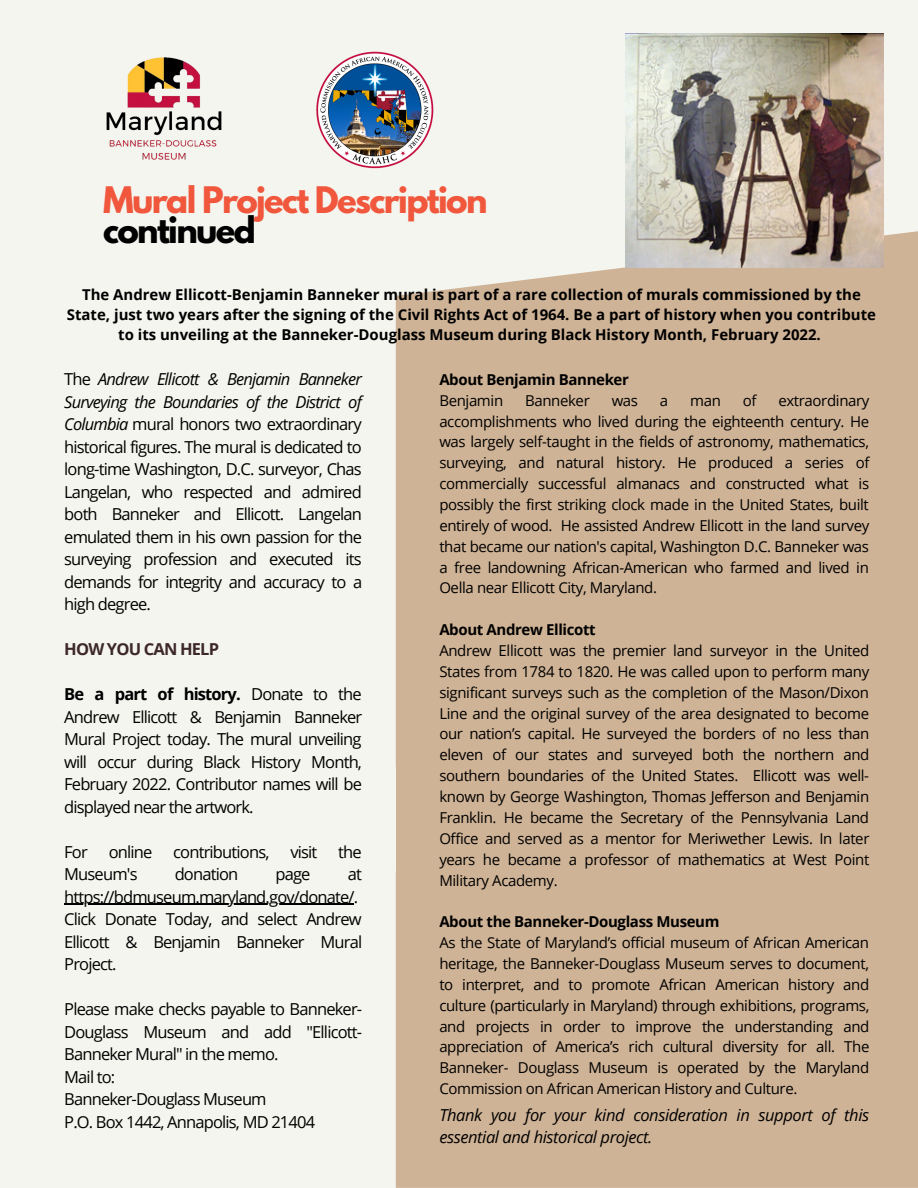
<style>
.page{position:relative;width:918px;height:1188px;background:#f5f5ef}
.page>*{position:absolute;margin:0;border:0;box-sizing:border-box;transform-origin:0 0}
.t1{font:700 32.4px "League Spartan";letter-spacing:-.05em;color:#f0573c}
.t2{font:700 32.4px "League Spartan";letter-spacing:-.05em;color:#000}
.t3{font:16.5px/22.5px "Open Sans";letter-spacing:-.05em;color:#000;text-align:justify}
.t4{font:italic 16.5px/22.5px "Open Sans";letter-spacing:-.025em;color:#000}
.t5{font:700 16.5px "Open Sans";letter-spacing:-.05em;color:#3d2828}
.t6{font:15px/20.9px "Open Sans";letter-spacing:-.025em;color:#000;text-align:justify}
.t7{font:700 15px/20.2px "Open Sans";color:#000;text-align:center}
.t8{font:700 15px "Open Sans";letter-spacing:-.025em;color:#000}
.s1{font-style:italic}
.s2{font-weight:700}
</style>
<div class="page">
<svg style="left:396px;top:231px;width:522px;height:200px;background:#d3bba1"></svg>
<div style="left:396px;top:936px;width:522px;height:252px;background:#cfb396"></div>
<img style="left:625px;top:33px;width:259px;height:234px">
<img style="left:106px;top:57px;width:116px;height:103px">
<img style="left:316px;top:51px;width:117px;height:117px">
<div style="left:396px;top:431px;width:522px;height:505px;background:#cfb396"></div>
<hr style="left:64px;top:904px;width:290px;height:1px;background:#000">
<p class="t1" style="left:103px;top:184px;width:386px">Mural Project Description</p>
<p class="t2" style="left:103px;top:214px;width:154px">continued</p>
<p class="t7" style="left:67px;top:284px;width:811px">The Andrew Ellicott-Benjamin Banneker mural is part of a rare collection of murals commissioned by the<br>State, just two years after the signing of the Civil Rights Act of 1964. Be a part of history when you contribute to its unveiling at the Banneker-Douglass Museum during Black History Month, February 2022.</p>
<p class="t3" style="left:64px;top:368px;width:300px">The <span class="s1">Andrew Ellicott &amp; Benjamin Banneker Surveying the Boundaries of the District of Columbia</span> mural honors two extraordinary historical figures. The mural is dedicated to long-time Washington, D.C. surveyor, Chas Langelan, who respected and admired both Banneker and Ellicott. Langelan emulated them in his own passion for the surveying profession and executed its demands for integrity and accuracy to a high degree.</p>
<p class="t5" style="left:64px;top:638px;width:156px">HOW YOU CAN HELP</p>
<p class="t3" style="left:64px;top:683px;width:300px"><span class="s2">Be a part of history.</span> Donate to the Andrew Ellicott &amp; Benjamin Banneker Mural Project today. The mural unveiling will occur during Black History Month, February 2022. Contributor names will be displayed near the artwork.</p>
<p class="t3" style="left:64px;top:840px;width:25px">For</p>
<p class="t3" style="left:109px;top:840px;width:45px">online</p>
<p class="t3" style="left:173px;top:840px;width:98px">contributions,</p>
<p class="t3" style="left:290px;top:840px;width:28px">visit</p>
<p class="t3" style="left:338px;top:840px;width:25px">the</p>
<p class="t3" style="left:64px;top:863px;width:75px">Museum's</p>
<p class="t3" style="left:175px;top:863px;width:65px">donation</p>
<p class="t3" style="left:275px;top:863px;width:37px">page</p>
<p class="t8" style="left:439px;top:369px;width:191px">About Benjamin Banneker</p>
<p class="t6" style="left:439px;top:389px;width:65px">Benjamin</p>
<p class="t6" style="left:525px;top:389px;width:66px">Banneker</p>
<p class="t6" style="left:612px;top:389px;width:28px">was</p>
<p class="t6" style="left:660px;top:389px;width:10px">a</p>
<p class="t6" style="left:690px;top:389px;width:32px">man</p>
<p class="t6" style="left:743px;top:389px;width:15px">of</p>
<p class="t6" style="left:439px;top:389px;width:432px;text-indent:339px">extraordinary accomplishments who lived during the eighteenth century. He was largely self-taught in the fields of astronomy, mathematics, surveying, and natural history. He produced a series of commercially successful almanacs and constructed what is possibly the first striking clock made in the United States, built entirely of wood. He assisted Andrew Ellicott in the land survey that became our nation's capital, Washington D.C. Banneker was a free landowning African-American who farmed and lived in Oella near Ellicott City, Maryland.</p>
<p class="t8" style="left:439px;top:619px;width:158px">About Andrew Ellicott</p>
<p class="t6" style="left:439px;top:640px;width:432px">Andrew Ellicott was the premier land surveyor in the United States from 1784 to 1820. He was called upon to perform many significant surveys such as the completion of the Mason/Dixon Line and the original survey of the area designated to become our nation’s capital. He surveyed the borders of no less than eleven of our states and surveyed both the northern and southern boundaries of the United States. Ellicott was well&shy;known by George Washington, Thomas Jefferson and Benjamin Franklin. He became the Secretary of the Pennsylvania Land Office and served as a mentor for Meriwether Lewis. In later years he became a professor of mathematics at West Point Military Academy.</p>
<p class="t8" style="left:439px;top:911px;width:282px">About the Banneker-Douglass Museum</p>
<p class="t6" style="left:439px;top:932px;width:432px">As the State of Maryland’s official museum of African American heritage, the Banneker-Douglass Museum serves to document, to interpret, and to promote African American history and culture (particularly in Maryland) through exhibitions, programs, and projects in order to improve the understanding and appreciation of America’s rich cultural diversity for all. The Banneker- Douglass Museum is operated by the Maryland Commission on African American History and Culture.</p>
<p class="t3" style="left:64px;top:863px;width:300px;text-align:left;text-indent:283px">at https://bdmuseum.maryland.gov/donate/.<br>Click Donate Today, and select Andrew<br>Ellicott &amp; Benjamin Banneker Mural<br>Project.</p>
<p class="t3" style="left:64px;top:998px;width:300px">Please make checks payable to Banneker-Douglass Museum and add "Ellicott-Banneker Mural" in the memo.</p>
<p class="t3" style="left:64px;top:1065px;width:53px">Mail to:</p>
<p class="t3" style="left:64px;top:1088px;width:204px">Banneker-Douglass Museum</p>
<p class="t3" style="left:64px;top:1110px;width:252px">P.O. Box 1442, Annapolis, MD 21404</p>
<p class="t4" style="left:439px;top:1103px;width:431px">Thank you for your kind consideration in support of this essential and historical project.</p>
</div>
